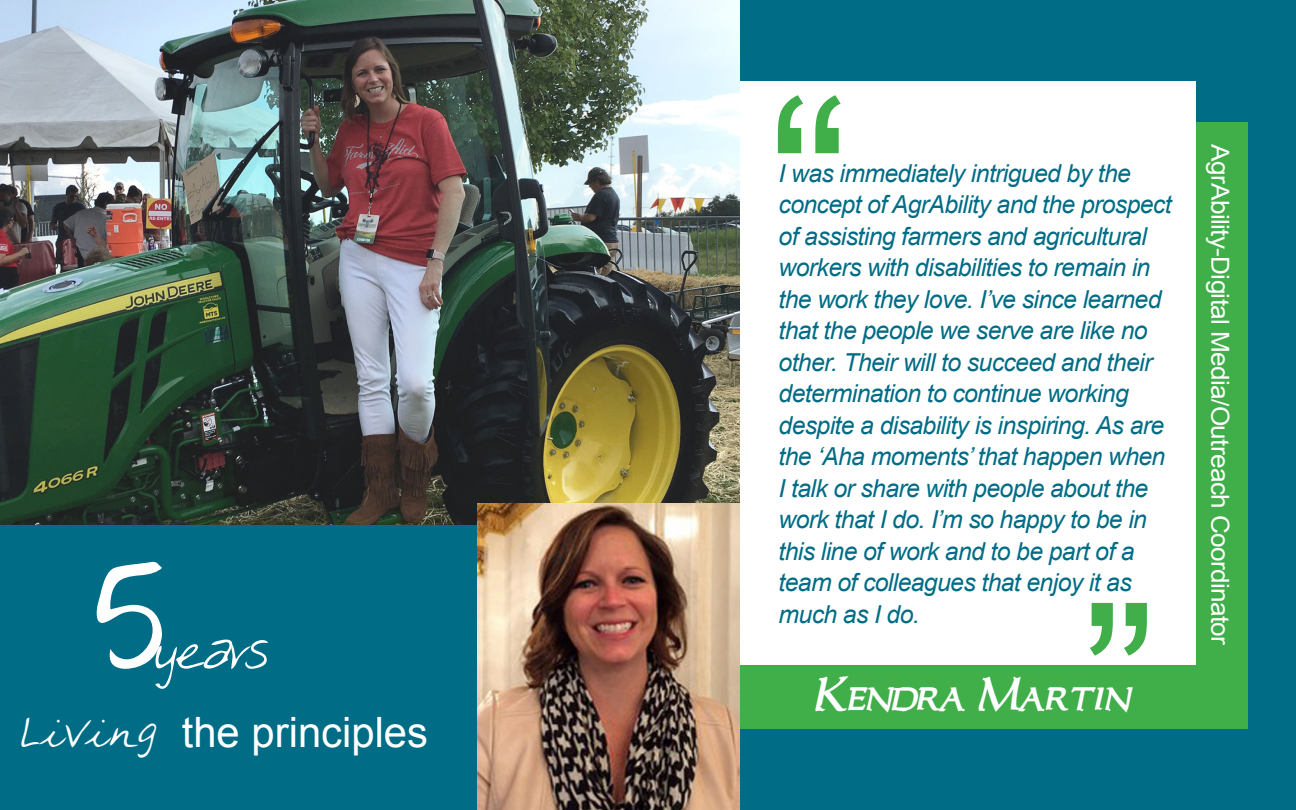
<style>
.page{position:relative;width:1296px;height:810px;background:#006c85}
.page>*{position:absolute;margin:0;border:0;box-sizing:border-box;transform-origin:0 0}
.t1{font:247.5px "Arial";color:#40ae49}
.t2{font:225px "Arial";color:#40ae49}
.t3{font:162px "Carla";color:#fff}
.t4{font:54px "Carla";letter-spacing:-.05em;color:#fff}
.t5{font:italic 700 42.75px "Carla";letter-spacing:-.04em;color:#fff}
.t6{font:41.85px "Arial";color:#fff}
.t7{font:italic 24.75px/31.5px "Arial";letter-spacing:-.025em;color:#006c85}
.t8{font:24.75px "Arial";letter-spacing:-.025em;color:#fff;scale:1.06 1}
.s1{font-family:"Carla";font-size:45.68px}
</style>
<div class="page">
<div style="left:740px;top:122px;width:507px;height:607px;background:#40ae49"></div>
<div style="left:740px;top:81px;width:456px;height:583px;background:#fff"></div>
<img style="left:0;top:0;width:740px;height:525px">
<img style="left:478px;top:503px;width:262px;height:307px">
<p class="t3" style="left:81px;top:507px;width:82px">5</p>
<p class="t4" style="left:154px;top:615px;width:116px">years</p>
<p class="t6" style="left:17px;top:703px;width:413px"><span class="s1">Living</span> the principles</p>
<p class="t1" style="left:768px;top:18px;width:84px">“</p>
<p class="t7" style="left:779px;top:158px;width:395px">I was immediately intrigued by the concept of AgrAbility and the prospect of assisting farmers and agricultural workers with disabilities to remain in the work they love. I’ve since learned that the people we serve are like no other. Their will to succeed and their determination to continue working</p>
<p class="t7" style="left:779px;top:410px;width:388px">despite a disability is inspiring. As are the ‘Aha moments’ that happen when<br>I talk or share with people about the work that I do. I’m so happy to be in this line of work and to be part of a team of colleagues that enjoy it as much as I do.</p>
<p class="t2" style="left:1082px;top:532px;width:76px">”</p>
<p class="t5" style="left:812px;top:671px;width:320px">Kendra Martin</p>
<p class="t8" style="left:1237px;top:144px;width:474px;rotate:90deg">AgrAbility-Digital Media/Outreach Coordinator</p>
</div>
